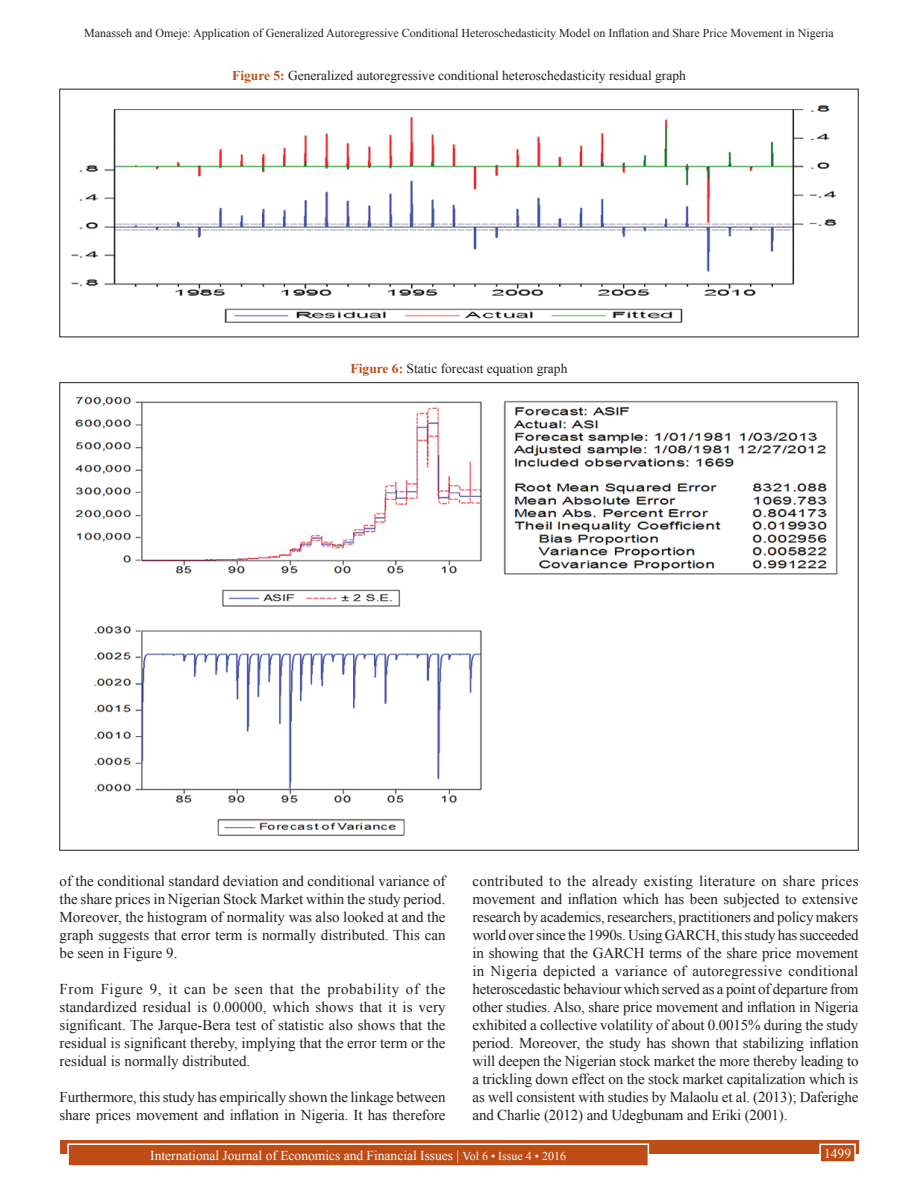
<style>
.page{position:relative;width:918px;height:1188px;background:#fff}
.page>*{position:absolute;margin:0;border:0;box-sizing:border-box;transform-origin:0 0}
.TX{font:15px/18px "Times New Roman";letter-spacing:-.01em;color:#231f20;text-align:justify}
.FGC{font:13.5px "Times New Roman";color:#231f20}
.t1{font:13.5px "Times New Roman";color:#fff}
.t2{font:12px "Times New Roman";color:#231f20}
.s1{font-weight:700;color:#bd4c16}
.s2{font-size:12px}
</style>
<div class="page">
<div style="left:60px;top:1140px;width:798px;height:13px;background:#bd4c16"></div>
<div style="left:68px;top:1144px;width:580px;height:22px;background:#bd4c16"></div>
<div style="left:67px;top:1143px;width:582px;height:24px;border:2px solid #fff"></div>
<div style="left:820px;top:1144px;width:35px;height:18px;background:#bd4c16"></div>
<div style="left:819px;top:1144px;width:37px;height:19px;border:2px solid #fff"></div>
<img style="left:71px;top:105px;width:766px;height:218px">
<img style="left:75px;top:396px;width:763px;height:440px">
<p class="t2" style="left:84px;top:25px;width:751px">Manasseh and Omeje: Application of Generalized Autoregressive Conditional Heteroschedasticity Model on Inflation and Share Price Movement in Nigeria</p>
<p class="FGC" style="left:232px;top:66px;width:455px"><span class="s1">Figure 5:</span> Generalized autoregressive conditional heteroschedasticity residual graph</p>
<p class="FGC" style="left:351px;top:359px;width:218px"><span class="s1">Figure 6:</span> Static forecast equation graph</p>
<p class="TX" style="left:60px;top:872px;width:387px">of the conditional standard deviation and conditional variance of the share prices in Nigerian Stock Market within the study period.<br>Moreover, the histogram of normality was also looked at and the graph suggests that error term is normally distributed. This can be seen in Figure 9.</p>
<p class="TX" style="left:60px;top:980px;width:388px">From Figure 9, it can be seen that the probability of the standardized residual is 0.00000, which shows that it is very significant. The Jarque-Bera test of statistic also shows that the residual is significant thereby, implying that the error term or the residual is normally distributed.</p>
<p class="TX" style="left:60px;top:1088px;width:387px">Furthermore, this study has empirically shown the linkage between share prices movement and inflation in Nigeria. It has therefore</p>
<p class="TX" style="left:472px;top:872px;width:388px">contributed to the already existing literature on share prices movement and inflation which has been subjected to extensive research by academics, researchers, practitioners and policy makers world over since the 1990s. Using GARCH, this study has succeeded in showing that the GARCH terms of the share price movement in Nigeria depicted a variance of autoregressive conditional heteroscedastic behaviour which served as a point of departure from other studies. Also, share price movement and inflation in Nigeria exhibited a collective volatility of about 0.0015% during the study period. Moreover, the study has shown that stabilizing inflation will deepen the Nigerian stock market the more thereby leading to a trickling down effect on the stock market capitalization which is as well consistent with studies by Malaolu et al. (2013); Daferighe and Charlie (2012) and Udegbunam and Eriki (2001).</p>
<p class="t1" style="left:150px;top:1146px;width:417px">International Journal of Economics and Financial Issues | <span class="s2">Vol 6 • Issue 4 • 2016</span></p>
<p class="t1" style="left:824px;top:1144px;width:28px">1499</p>
</div>
